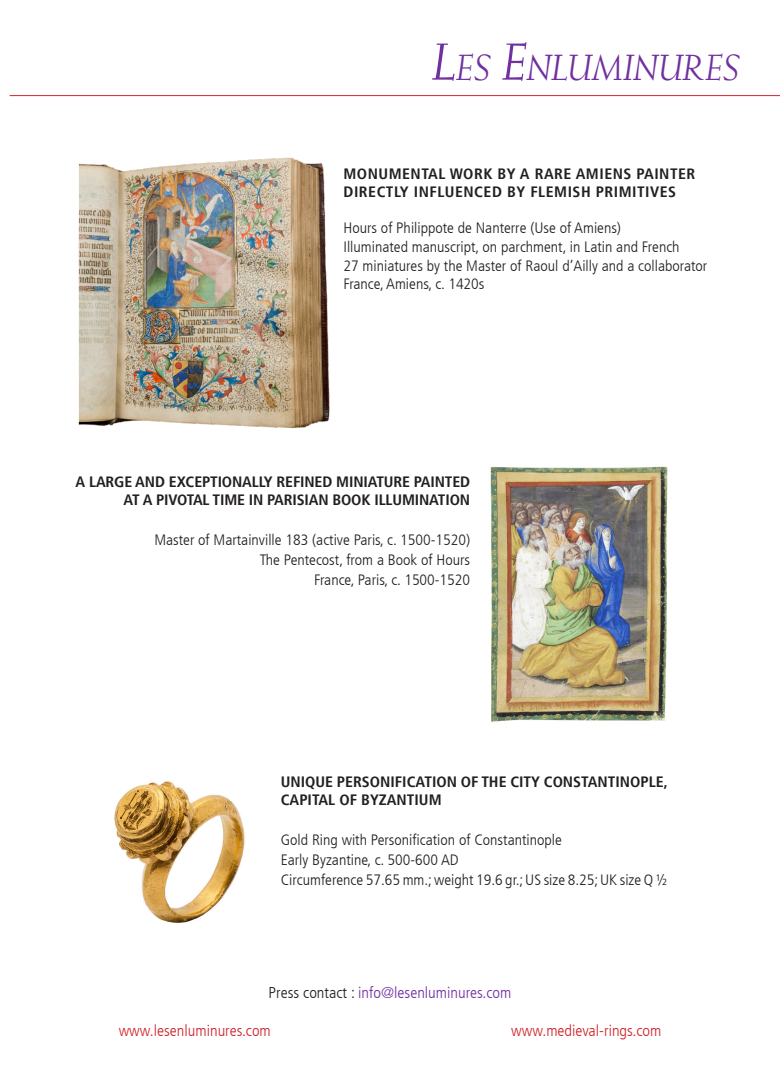
<style>
.page{position:relative;width:780px;height:1088px;background:#fff}
.page>*{position:absolute;margin:0;border:0;box-sizing:border-box;transform-origin:0 0}
.t1{font:italic 36.75px "Weiss BT";color:#7030a0}
.t2{font:300 condensed 15.62px "Frutiger LT";color:#d1232a;scale:1.05 1}
.t3{font:300 condensed 15.62px "Frutiger LT";color:#7030a0;scale:1.05 1}
.t4{font:300 condensed 15px "Frutiger LT";color:#231f20;scale:1.06 1}
.t5{font:700 condensed 15px/18px "Frutiger LT";color:#231f20;text-align:right;scale:1.06 1}
.t6{font:700 condensed 15px/17.5px "Frutiger LT";letter-spacing:.03em;color:#231f20;scale:1.06 1}
.s1{font-size:52.5px}
.s2{color:#231f20}
</style>
<div class="page">
<hr style="left:10px;top:95px;width:770px;height:1px;background:#d1232a">
<img style="left:490px;top:466px;width:178px;height:256px">
<img style="left:114px;top:781px;width:131px;height:142px">
<img style="left:80px;top:157px;width:250px;height:271px">
<div style="left:78px;top:138px;width:258px;height:310px;border:1px solid #fff"></div>
<p class="t1" style="left:433px;top:44px;width:309px"><span class="s1">L</span>ES <span class="s1">E</span>NLUMINURES</p>
<p class="t6" style="left:343px;top:165px;width:333px">MONUMENTAL WORK BY A RARE AMIENS PAINTER<br>DIRECTLY INFLUENCED BY FLEMISH PRIMITIVES</p>
<p class="t4" style="left:343px;top:219px;width:263px">Hours of Philippote de Nanterre (Use of Amiens)</p>
<p class="t4" style="left:343px;top:238px;width:318px">Illuminated manuscript, on parchment, in Latin and French</p>
<p class="t4" style="left:343px;top:257px;width:344px">27 miniatures by the Master of Raoul d’Ailly and a collaborator</p>
<p class="t4" style="left:343px;top:276px;width:134px">France, Amiens, c. 1420s</p>
<p class="t5" style="left:76px;top:473px;width:374px">A LARGE AND EXCEPTIONALLY REFINED MINIATURE PAINTED<br>AT A PIVOTAL TIME IN PARISIAN BOOK ILLUMINATION</p>
<p class="t4" style="left:154px;top:532px;width:299px">Master of Martainville 183 (active Paris, c. 1500-1520)</p>
<p class="t4" style="left:260px;top:552px;width:200px">The Pentecost, from a Book of Hours</p>
<p class="t4" style="left:314px;top:572px;width:148px">France, Paris, c. 1500-1520</p>
<p class="t5" style="left:281px;top:773px;width:366px;text-align:left">UNIQUE PERSONIFICATION OF THE CITY CONSTANTINOPLE,<br>CAPITAL OF BYZANTIUM</p>
<p class="t4" style="left:281px;top:832px;width:267px">Gold Ring with Personification of Constantinople</p>
<p class="t4" style="left:281px;top:852px;width:169px">Early Byzantine, c. 500-600 AD</p>
<p class="t4" style="left:281px;top:872px;width:366px">Circumference 57.65 mm.; weight 19.6 gr.; US size 8.25; UK size Q ½</p>
<p class="t3" style="left:268px;top:984px;width:232px"><span class="s2">Press contact :</span> info@lesenluminures.com</p>
<p class="t2" style="left:119px;top:1021px;width:146px">www.lesenluminures.com</p>
<p class="t2" style="left:511px;top:1021px;width:144px">www.medieval-rings.com</p>
</div>
